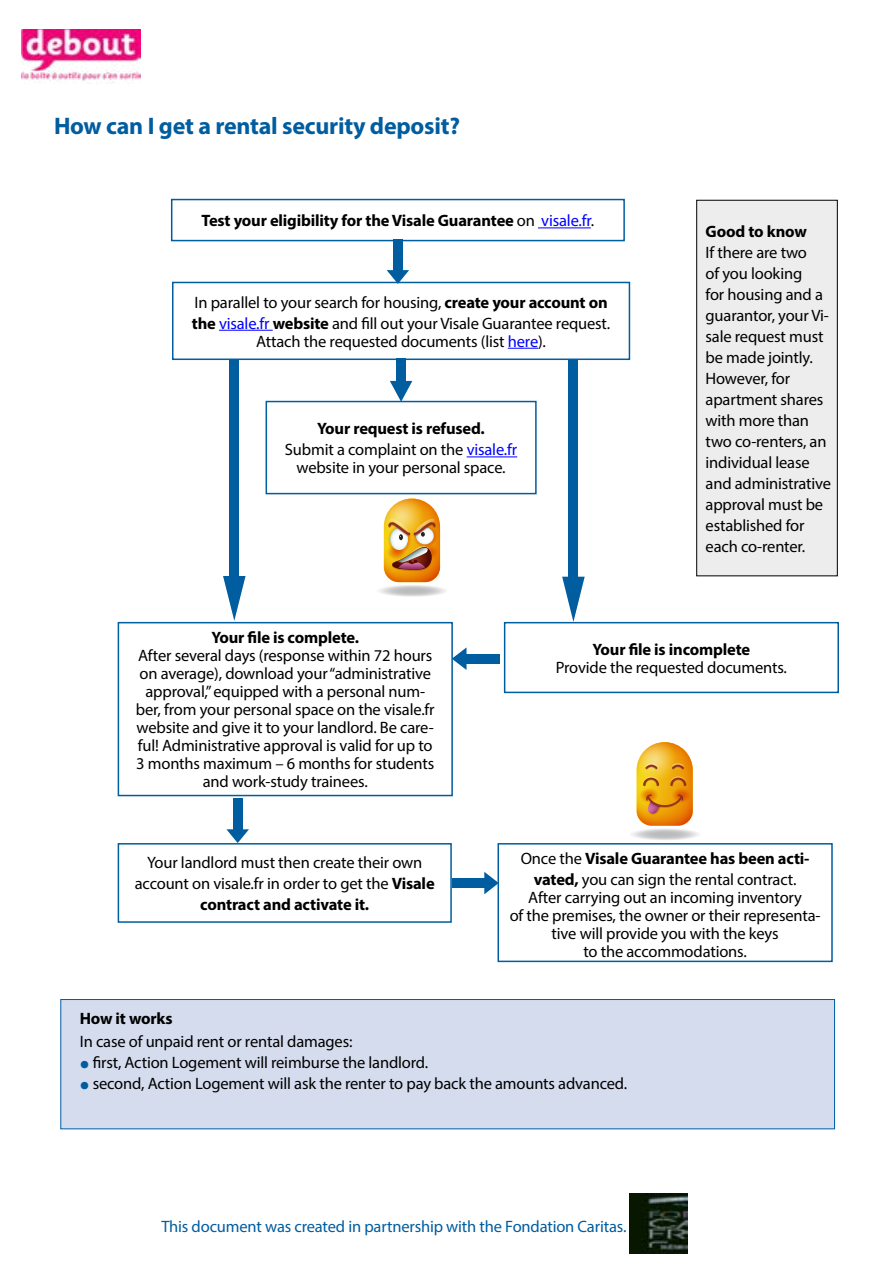
<style>
.page{position:relative;width:893px;height:1263px;background:#fff}
.page>*{position:absolute;margin:0;border:0;box-sizing:border-box;transform-origin:0 0}
.t1{font:700 24px "Myriad Pro";letter-spacing:-.01em;color:#005d9f}
.t2{font:16.5px/21px "Myriad Pro";letter-spacing:-.01em;color:#000;text-align:center}
.t3{font:700 16.5px/21px "Myriad Pro";letter-spacing:-.01em;color:#000;text-align:center}
.t4{font:16.5px "Myriad Pro";letter-spacing:-.01em;color:#005d9f}
.s1{font-weight:400}
.s2{font-weight:400;color:#00f}
.s3{font-weight:700}
.s4{color:#00f}
.s5{font-weight:700;font-size:28.5px;color:#005d9f}
</style>
<div class="page">
<img style="left:21px;top:30px;width:119px;height:54px">
<div style="left:233px;top:798px;width:10px;height:31px;background:#005d9f"></div>
<svg style="left:226px;top:829px;width:23px;height:14px"></svg>
<div style="left:393px;top:239px;width:10px;height:31px;background:#005d9f"></div>
<svg style="left:387px;top:270px;width:22px;height:12px"></svg>
<div style="left:229px;top:360px;width:10px;height:216px;background:#005d9f"></div>
<svg style="left:223px;top:576px;width:23px;height:45px"></svg>
<div style="left:568px;top:359px;width:10px;height:218px;background:#005d9f"></div>
<svg style="left:562px;top:577px;width:23px;height:45px"></svg>
<div style="left:452px;top:878px;width:32px;height:10px;background:#005d9f"></div>
<svg style="left:484px;top:872px;width:13px;height:22px"></svg>
<div style="left:466px;top:654px;width:34px;height:10px;background:#005d9f"></div>
<svg style="left:453px;top:648px;width:13px;height:22px"></svg>
<div style="left:396px;top:358px;width:10px;height:23px;background:#005d9f"></div>
<svg style="left:390px;top:381px;width:22px;height:20px"></svg>
<hr style="left:538px;top:227px;width:53px;height:1px;background:#00f">
<div style="left:171px;top:199px;width:454px;height:42px;border:2px solid #005d9f"></div>
<div style="left:118px;top:622px;width:335px;height:174px;border:2px solid #005d9f"></div>
<div style="left:497px;top:843px;width:336px;height:119px;border:2px solid #005d9f"></div>
<hr style="left:219px;top:330px;width:54px;height:1px;background:#00f">
<hr style="left:508px;top:348px;width:30px;height:1px;background:#00f">
<div style="left:172px;top:282px;width:458px;height:78px;border:2px solid #005d9f"></div>
<div style="left:118px;top:843px;width:334px;height:80px;border:2px solid #005d9f"></div>
<div style="left:504px;top:622px;width:335px;height:71px;border:2px solid #005d9f"></div>
<hr style="left:467px;top:456px;width:50px;height:1px;background:#00f">
<div style="left:266px;top:401px;width:271px;height:93px;border:2px solid #005d9f"></div>
<img style="left:379px;top:499px;width:67px;height:98px">
<svg style="left:631px;top:742px;width:67px;height:98px"></svg>
<div style="left:61px;top:999px;width:774px;height:130px;background:#d5dcee;border:1px solid #005d9f"></div>
<div style="left:697px;top:200px;width:140px;height:376px;background:#ededed"></div>
<div style="left:696px;top:200px;width:142px;height:376px;border:1px solid #000"></div>
<img style="left:629px;top:1193px;width:58px;height:60px">
<h1 class="t1" style="left:54px;top:110px;width:407px">How can I get a rental security deposit?</h1>
<p class="t3" style="left:202px;top:210px;width:394px">Test your eligibility for the Visale Guarantee <span class="s1">on</span> <span class="s2">visale.fr</span><span class="s1">.</span></p>
<p class="t2" style="left:192px;top:291px;width:420px;text-align:left">In parallel to your search for housing, <span class="s3">create your account on the</span> <span class="s4">visale.fr</span> <span class="s3">website</span> and fill out your Visale Guarantee request.</p>
<p class="t2" style="left:256px;top:330px;width:291px">Attach the requested documents (list <span class="s4">here</span>).</p>
<p class="t3" style="left:285px;top:418px;width:234px">Your request is refused.<br><span class="s1">Submit a complaint on the</span> <span class="s2">visale.fr</span></p>
<p class="t2" style="left:296px;top:457px;width:211px">website in your personal space.</p>
<p class="t3" style="left:706px;top:220px;width:103px">Good to know</p>
<p class="t2" style="left:706px;top:241px;width:127px;text-align:left">If there are two<br>of you looking<br>for housing and a guarantor, your Vi&shy;sale request must be made jointly.<br>However, for apartment shares with more than two co-renters, an individual lease and administrative approval must be established for each co-renter.</p>
<p class="t3" style="left:211px;top:627px;width:149px">Your file is complete.</p>
<p class="t2" style="left:136px;top:646px;width:300px;line-height:18px">After several days (response within 72 hours on average), download your “administrative approval,” equipped with a personal num&shy;ber, from your personal space on the visale.fr website and give it to your landlord. Be care&shy;ful! Administrative approval is valid for up to 3 months maximum – 6 months for students and work-study trainees.</p>
<p class="t2" style="left:135px;top:852px;width:301px">Your landlord must then create their own account on visale.fr in order to get the <span class="s3">Visale contract and activate it.</span></p>
<p class="t3" style="left:593px;top:638px;width:159px">Your file is incomplete</p>
<p class="t2" style="left:556px;top:656px;width:233px">Provide the requested documents.</p>
<p class="t2" style="left:521px;top:848px;width:290px">Once the <span class="s3">Visale Guarantee has been acti&shy;vated,</span> you can sign the rental contract.</p>
<p class="t2" style="left:510px;top:889px;width:312px;line-height:18px">After carrying out an incoming inventory<br>of the premises, the owner or their representa&shy;tive will provide you with the keys<br>to the accommodations.</p>
<p class="t3" style="left:80px;top:1008px;width:94px">How it works</p>
<p class="t2" style="left:80px;top:1030px;width:274px">In case of unpaid rent or rental damages:</p>
<p class="t2" style="left:80px;top:1051px;width:350px"><span class="s5">•</span> first, Action Logement will reimburse the landlord.</p>
<p class="t2" style="left:80px;top:1072px;width:549px"><span class="s5">•</span> second, Action Logement will ask the renter to pay back the amounts advanced.</p>
<p class="t4" style="left:161px;top:1216px;width:467px">This document was created in partnership with the Fondation Caritas.</p>
</div>
